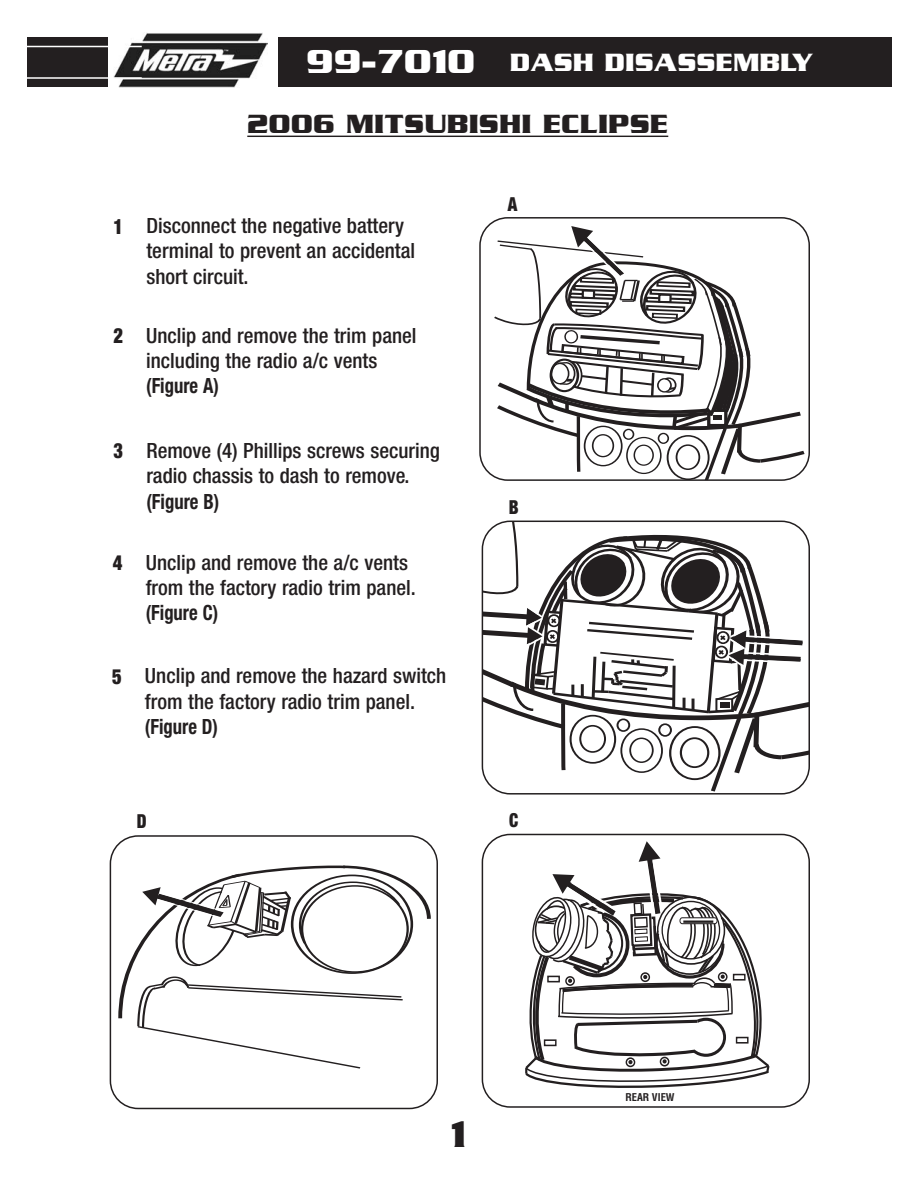
<style>
.page{position:relative;width:918px;height:1188px;background:#fff}
.page>*{position:absolute;margin:0;border:0;box-sizing:border-box;transform-origin:0 0}
.t1{font:700 40.2px "Serpentine ICG";color:#231f20;scale:.87 1}
.t2{font:700 36px "Serpentine ICG";color:#fff}
.t3{font:700 28.5px "Serpentine ICG";color:#231f20}
.t4{font:700 27px "Serpentine ICG";color:#fff}
.t5{font:500 condensed 21px/25.2px "Helvetica Neue";color:#231f20}
.t6{font:700 condensed 21px "Helvetica Neue";color:#231f20;scale:.89 1}
.t7{font:900 condensed 21px "Helvetica Neue";color:#231f20;scale:.89 1}
.t8{font:900 condensed 19.35px "Helvetica Neue";color:#231f20;scale:.89 1}
.t9{font:700 condensed 10.5px "Helvetica";color:#231f20}
</style>
<div class="page">
<div style="left:27px;top:37px;width:864px;height:49px;background:#231f20"></div>
<hr style="left:247px;top:136px;width:421px;height:1px;background:#231f20">
<svg style="left:479px;top:217px;width:331px;height:264px"></svg>
<svg style="left:482px;top:521px;width:328px;height:274px"></svg>
<svg style="left:482px;top:834px;width:328px;height:274px"></svg>
<svg style="left:110px;top:835px;width:328px;height:274px"></svg>
<div style="left:109px;top:17px;width:169px;height:88px;background:#fff"></div>
<img style="left:114px;top:33px;width:154px;height:55px">
<hr style="left:10px;top:46px;width:132px;height:1px;background:#fff">
<hr style="left:10px;top:77px;width:132px;height:2px;background:#fff">
<h2 class="t2" style="left:306px;top:40px;width:171px">99-7010</h2>
<p class="t4" style="left:510px;top:46px;width:305px">DASH DISASSEMBLY</p>
<h3 class="t3" style="left:247px;top:107px;width:423px">2006 MITSUBISHI ECLIPSE</h3>
<p class="t8" style="left:508px;top:197px;width:12px">A</p>
<p class="t7" style="left:113px;top:219px;width:12px">1</p>
<p class="t5" style="left:146px;top:215px;width:270px">Disconnect the negative battery terminal to prevent an accidental short circuit.</p>
<p class="t7" style="left:113px;top:328px;width:12px">2</p>
<p class="t5" style="left:146px;top:325px;width:272px">Unclip and remove the trim panel including the radio a/c vents</p>
<p class="t6" style="left:146px;top:378px;width:83px">(Figure A)</p>
<p class="t7" style="left:113px;top:443px;width:12px">3</p>
<p class="t5" style="left:146px;top:440px;width:295px">Remove (4) Phillips screws securing radio chassis to dash to remove.</p>
<p class="t6" style="left:146px;top:494px;width:83px">(Figure B)</p>
<p class="t8" style="left:509px;top:500px;width:13px">B</p>
<p class="t7" style="left:113px;top:555px;width:12px">4</p>
<p class="t5" style="left:146px;top:552px;width:272px">Unclip and remove the a/c vents from the factory radio trim panel.</p>
<p class="t6" style="left:146px;top:605px;width:83px">(Figure C)</p>
<p class="t7" style="left:112px;top:669px;width:12px">5</p>
<p class="t5" style="left:145px;top:665px;width:303px">Unclip and remove the hazard switch from the factory radio trim panel.</p>
<p class="t6" style="left:145px;top:719px;width:84px">(Figure D)</p>
<p class="t8" style="left:137px;top:815px;width:13px">D</p>
<p class="t8" style="left:509px;top:813px;width:12px">C</p>
<h1 class="t1" style="left:450px;top:1110px;width:19px">1</h1>
<p class="t9" style="left:625px;top:1092px;width:51px">REAR VIEW</p>
</div>
